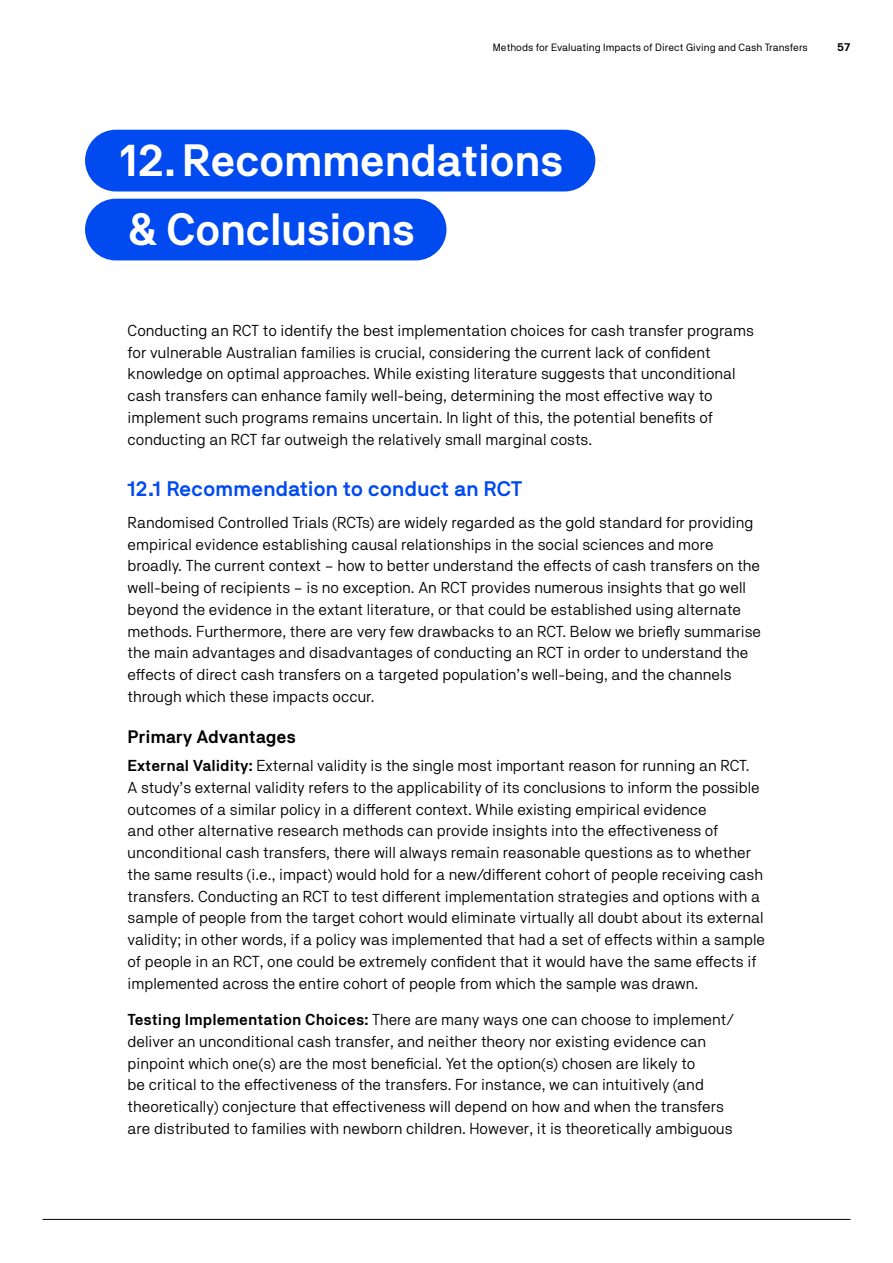
<style>
.page{position:relative;width:893px;height:1263px;background:#fff}
.page>*{position:absolute;margin:0;border:0;box-sizing:border-box;transform-origin:0 0}
.t1{font:600 45px/69px "NB Akademie";letter-spacing:-.02em;color:#fff}
.t2{font:700 21px "NB International Pro";letter-spacing:.02em;color:#004af0}
.t3{font:600 18px "NB Akademie";letter-spacing:-.01em;color:#000}
.t4{font:15.75px/21.8px "NB Akademie";color:#000}
.t5{font:700 11.25px "NB Akademie";color:#000}
.t6{font:10.5px "NB Akademie";color:#000}
.s1{font-weight:600}
</style>
<div class="page">
<div style="left:85px;top:130px;width:510px;height:61px;background:#004af0;border-radius:31px"></div>
<div style="left:85px;top:199px;width:361px;height:61px;background:#004af0;border-radius:31px"></div>
<hr style="left:43px;top:1219px;width:807px;height:1px;background:#000">
<p class="t6" style="left:493px;top:41px;width:316px">Methods for Evaluating Impacts of Direct Giving and Cash Transfers</p>
<p class="t5" style="left:837px;top:40px;width:15px">57</p>
<h1 class="t1" style="left:119px;top:125px;width:446px">12. Recommendations &amp; Conclusions</h1>
<p class="t4" style="left:128px;top:319px;width:628px">Conducting an RCT to identify the best implementation choices for cash transfer programs for vulnerable Australian families is crucial, considering the current lack of confident knowledge on optimal approaches. While existing literature suggests that unconditional cash transfers can enhance family well-being, determining the most effective way to implement such programs remains uncertain. In light of this, the potential benefits of conducting an RCT far outweigh the relatively small marginal costs.</p>
<h2 class="t2" style="left:128px;top:476px;width:396px">12.1 Recommendation to conduct an RCT</h2>
<p class="t4" style="left:128px;top:511px;width:635px">Randomised Controlled Trials (RCTs) are widely regarded as the gold standard for providing empirical evidence establishing causal relationships in the social sciences and more broadly. The current context – how to better understand the effects of cash transfers on the well-being of recipients – is no exception. An RCT provides numerous insights that go well beyond the evidence in the extant literature, or that could be established using alternate methods. Furthermore, there are very few drawbacks to an RCT. Below we briefly summarise the main advantages and disadvantages of conducting an RCT in order to understand the effects of direct cash transfers on a targeted population’s well-being, and the channels through which these impacts occur.</p>
<p class="t3" style="left:128px;top:726px;width:170px">Primary Advantages</p>
<p class="t4" style="left:128px;top:754px;width:639px"><span class="s1">External Validity:</span> External validity is the single most important reason for running an RCT.<br>A study’s external validity refers to the applicability of its conclusions to inform the possible outcomes of a similar policy in a different context. While existing empirical evidence<br>and other alternative research methods can provide insights into the effectiveness of unconditional cash transfers, there will always remain reasonable questions as to whether the same results (i.e., impact) would hold for a new/different cohort of people receiving cash transfers. Conducting an RCT to test different implementation strategies and options with a sample of people from the target cohort would eliminate virtually all doubt about its external validity; in other words, if a policy was implemented that had a set of effects within a sample of people in an RCT, one could be extremely confident that it would have the same effects if implemented across the entire cohort of people from which the sample was drawn.</p>
<p class="t4" style="left:128px;top:1008px;width:608px"><span class="s1">Testing Implementation Choices:</span> There are many ways one can choose to implement/ deliver an unconditional cash transfer, and neither theory nor existing evidence can pinpoint which one(s) are the most beneficial. Yet the option(s) chosen are likely to<br>be critical to the effectiveness of the transfers. For instance, we can intuitively (and theoretically) conjecture that effectiveness will depend on how and when the transfers are distributed to families with newborn children. However, it is theoretically ambiguous</p>
</div>
